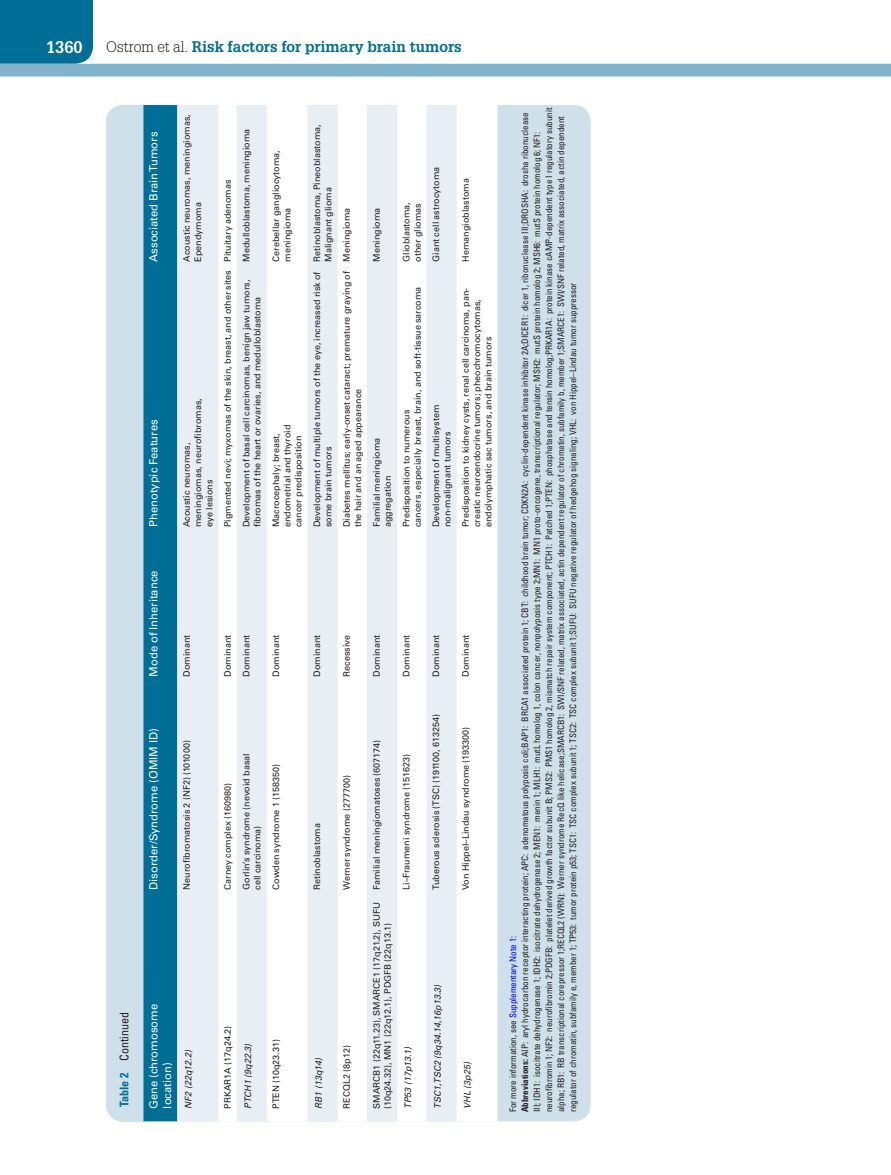
<style>
.page{position:relative;width:891px;height:1175px;background:#fff}
.page>*{position:absolute;margin:0;border:0;box-sizing:border-box;transform-origin:0 0}
.t1{font:700 16.5px "Glypha LT Std";color:#fff}
.t2{font:700 15px "Glypha LT Std";color:#006e96}
.t3{font:condensed 12px "Univers LT Std";color:#231f20}
.t4{font:11.25px/13.5px "Univers LT Std";color:#fff}
.t5{font:9px/11.2px "Univers LT Std";color:#231f20}
.t6{font:condensed 9px/12px "Univers LT Std";color:#231f20}
.t7{font:italic 9px "Univers LT Std";letter-spacing:-.015em;color:#231f20}
.s1{font-weight:300;color:#231f20}
.s2{font-weight:700;color:#006e96}
.s3{color:#00f}
.s4{font-weight:700}
</style>
<div class="page">
<div style="left:0;top:0;width:93px;height:64px;background:#006e96"></div>
<div style="left:0;top:64px;width:891px;height:12px;background:#7fb4ca"></div>
<div style="left:106px;top:105px;width:485px;height:1016px;background:#cee0ea;border-radius:16px"></div>
<svg style="left:106px;top:105px;width:71px;height:1016px"></svg>
<div style="left:178px;top:105px;width:40px;height:1016px;background:#e8eff4"></div>
<svg style="left:218px;top:105px;width:279px;height:1016px;background:#f4f7fa"></svg>
<h1 class="t1" style="left:46px;top:37px;width:38px">1360</h1>
<h2 class="t2" style="left:106px;top:37px;width:357px"><span class="s1">Ostrom et al.</span> Risk factors for primary brain tumors</h2>
<p class="t4" style="left:147px;top:262px;width:132px;rotate:-90deg">Associated Brain Tumors</p>
<p class="t4" style="left:147px;top:527px;width:109px;rotate:-90deg">Phenotypic Features</p>
<p class="t5" style="left:181px;top:262px;width:149px;rotate:-90deg">Acoustic neuromas, meningiomas,<br>Ependymoma</p>
<p class="t5" style="left:181px;top:527px;width:130px;rotate:-90deg">Acoustic neuromas, meningiomas, neurofibromas, eye lesions</p>
<p class="t5" style="left:222px;top:527px;width:349px;rotate:-90deg">Pigmented nevi; myxomas of the skin, breast, and other sites Pituitary adenomas</p>
<p class="t5" style="left:241px;top:262px;width:135px;rotate:-90deg">Medulloblastoma, meningioma</p>
<p class="t5" style="left:241px;top:527px;width:249px;rotate:-90deg">Development of basal cell carcinomas, benign jaw tumors, fibromas of the heart or ovaries, and medulloblastoma</p>
<p class="t5" style="left:270px;top:262px;width:113px;rotate:-90deg">Cerebellar gangliocytoma, meningioma</p>
<p class="t5" style="left:270px;top:527px;width:104px;rotate:-90deg">Macrocephaly; breast, endometrial and thyroid cancer predisposition</p>
<p class="t5" style="left:311px;top:262px;width:139px;rotate:-90deg">Retinoblastoma, Pineoblastoma,<br>Malignant glioma</p>
<p class="t5" style="left:311px;top:527px;width:257px;rotate:-90deg">Development of multiple tumors of the eye, increased risk of some brain tumors</p>
<p class="t5" style="left:341px;top:262px;width:55px;rotate:-90deg">Meningioma</p>
<p class="t5" style="left:341px;top:527px;width:257px;rotate:-90deg">Diabetes mellitus; early-onset cataract; premature graying of the hair and an aged appearance</p>
<p class="t5" style="left:371px;top:262px;width:55px;rotate:-90deg">Meningioma</p>
<p class="t5" style="left:401px;top:262px;width:61px;rotate:-90deg">Glioblastoma, other gliomas</p>
<p class="t5" style="left:430px;top:262px;width:97px;rotate:-90deg">Giant cell astrocytoma</p>
<p class="t5" style="left:460px;top:262px;width:85px;rotate:-90deg">Hemangioblastoma</p>
<p class="t5" style="left:371px;top:527px;width:91px;rotate:-90deg">Familial meningioma aggregation</p>
<p class="t5" style="left:401px;top:527px;width:242px;rotate:-90deg">Predisposition to numerous<br>cancers, especially breast, brain, and soft-tissue sarcoma</p>
<p class="t5" style="left:430px;top:527px;width:124px;rotate:-90deg">Development of multisystem non-malignant tumors</p>
<p class="t5" style="left:460px;top:527px;width:241px;rotate:-90deg">Predisposition to kidney cysts, renal cell carcinoma, pan&shy;creatic neuroendocrine tumors; pheochromocytomas, endolymphatic sac tumors, and brain tumors</p>
<p class="t4" style="left:147px;top:676px;width:108px;rotate:-90deg">Mode of Inheritance</p>
<p class="t4" style="left:147px;top:890px;width:163px;rotate:-90deg">Disorder/Syndrome (OMIM ID)</p>
<p class="t5" style="left:181px;top:676px;width:43px;rotate:-90deg">Dominant</p>
<p class="t5" style="left:181px;top:890px;width:152px;rotate:-90deg">Neurofibromatosis 2 (NF2) (101000)</p>
<p class="t5" style="left:222px;top:676px;width:43px;rotate:-90deg">Dominant</p>
<p class="t5" style="left:241px;top:676px;width:43px;rotate:-90deg">Dominant</p>
<p class="t5" style="left:270px;top:676px;width:43px;rotate:-90deg">Dominant</p>
<p class="t5" style="left:222px;top:890px;width:108px;rotate:-90deg">Carney complex (160980)</p>
<p class="t5" style="left:241px;top:890px;width:138px;rotate:-90deg">Gorlin’s syndrome (nevoid basal cell carcinoma)</p>
<p class="t5" style="left:270px;top:890px;width:127px;rotate:-90deg">Cowden syndrome 1 (158350)</p>
<h3 class="t3" style="left:117px;top:1107px;width:96px;rotate:-90deg"><span class="s2">Table 2</span> Continued</h3>
<p class="t4" style="left:147px;top:1108px;width:106px;rotate:-90deg">Gene (chromosome location)</p>
<p class="t7" style="left:183px;top:1108px;width:60px;rotate:-90deg">NF2 (22q12.2)</p>
<p class="t5" style="left:222px;top:1108px;width:84px;rotate:-90deg">PRKAR1A (17q24.2)</p>
<p class="t7" style="left:242px;top:1108px;width:66px;rotate:-90deg">PTCH1 (9q22.3)</p>
<p class="t5" style="left:270px;top:1108px;width:71px;rotate:-90deg">PTEN (10q23.31)</p>
<p class="t5" style="left:311px;top:676px;width:43px;rotate:-90deg">Dominant</p>
<p class="t5" style="left:341px;top:676px;width:44px;rotate:-90deg">Recessive</p>
<p class="t5" style="left:311px;top:890px;width:68px;rotate:-90deg">Retinoblastoma</p>
<p class="t5" style="left:341px;top:890px;width:116px;rotate:-90deg">Werner syndrome (277700)</p>
<p class="t7" style="left:313px;top:1108px;width:52px;rotate:-90deg">RB1 (13q14)</p>
<p class="t5" style="left:341px;top:1108px;width:65px;rotate:-90deg">RECQL2 (8p12)</p>
<p class="t5" style="left:371px;top:676px;width:43px;rotate:-90deg">Dominant</p>
<p class="t5" style="left:401px;top:676px;width:43px;rotate:-90deg">Dominant</p>
<p class="t5" style="left:371px;top:890px;width:151px;rotate:-90deg">Familial meningiomatoses (607174)</p>
<p class="t5" style="left:371px;top:1108px;width:208px;rotate:-90deg">SMARCB1 (22q11.23), SMARCE1 (17q21.2), SUFU (10q24.32), MN1 (22q12.1), PDGFB (22q13.1)</p>
<p class="t5" style="left:401px;top:890px;width:137px;rotate:-90deg">Li–Fraumeni syndrome (151623)</p>
<p class="t7" style="left:403px;top:1108px;width:64px;rotate:-90deg">TP53 (17p13.1)</p>
<p class="t5" style="left:430px;top:676px;width:43px;rotate:-90deg">Dominant</p>
<p class="t5" style="left:430px;top:890px;width:177px;rotate:-90deg">Tuberous sclerosis (TSC) (191100, 613254)</p>
<p class="t7" style="left:432px;top:1108px;width:125px;rotate:-90deg">TSC1,TSC2 (9q34.14,16p13.3)</p>
<p class="t5" style="left:460px;top:676px;width:43px;rotate:-90deg">Dominant</p>
<p class="t5" style="left:460px;top:889px;width:164px;rotate:-90deg">Von Hippel–Lindau syndrome (193300)</p>
<p class="t7" style="left:462px;top:1108px;width:48px;rotate:-90deg">VHL (3p25)</p>
<p class="t6" style="left:507px;top:1112px;width:1006px;rotate:-90deg">For more information, see <span class="s3">Supplementary Note 1</span>:<br><span class="s4">Abbreviations:</span> AIP: aryl hydrocarbon receptor interacting protein; APC: adenomatous polyposis coli;BAP1: BRCA1 associated protein 1; CBT: childhood brain tumor; CDKN2A: cyclin-dependent kinase inhibitor 2A;DICER1: dicer 1, ribonuclease III;DROSHA: drosha ribonuclease III; IDH1: isocitrate dehydrogenase 1; IDH2: isocitrate dehydrogenase 2; MEN1: menin 1; MLH1: mutL homolog 1, colon cancer, nonpolyposis type 2;MN1: MN1 proto-oncogene, transcriptional regulator; MSH2: mutS protein homolog 2; MSH6: mutS protein homolog 6; NF1: neurofibromin 1; NF2: neurofibromin 2;PDGFB: platelet derived growth factor subunit B; PMS2: PMS1 homolog 2, mismatch repair system component; PTCH1: Patched 1;PTEN: phosphatase and tensin homolog;PRKAR1A: protein kinase cAMP-dependent type I regulatory subunit alpha; RB1: RB transcriptional corepressor 1;RECQL2 (WRN): Werner syndrome RecQ like helicase;SMARCB1: SWI/SNF related, matrix associated, actin dependent regulator of chromatin, subfamily b, member 1;SMARCE1: SWI/SNF related, matrix associated, actin dependent regulator of chromatin, subfamily e, member 1; TP53: tumor protein p53; TSC1: TSC complex subunit 1; TSC2: TSC complex subunit 1;SUFU: SUFU negative regulator of hedgehog signaling; VHL: von Hippel–Lindau tumor suppressor</p>
</div>
